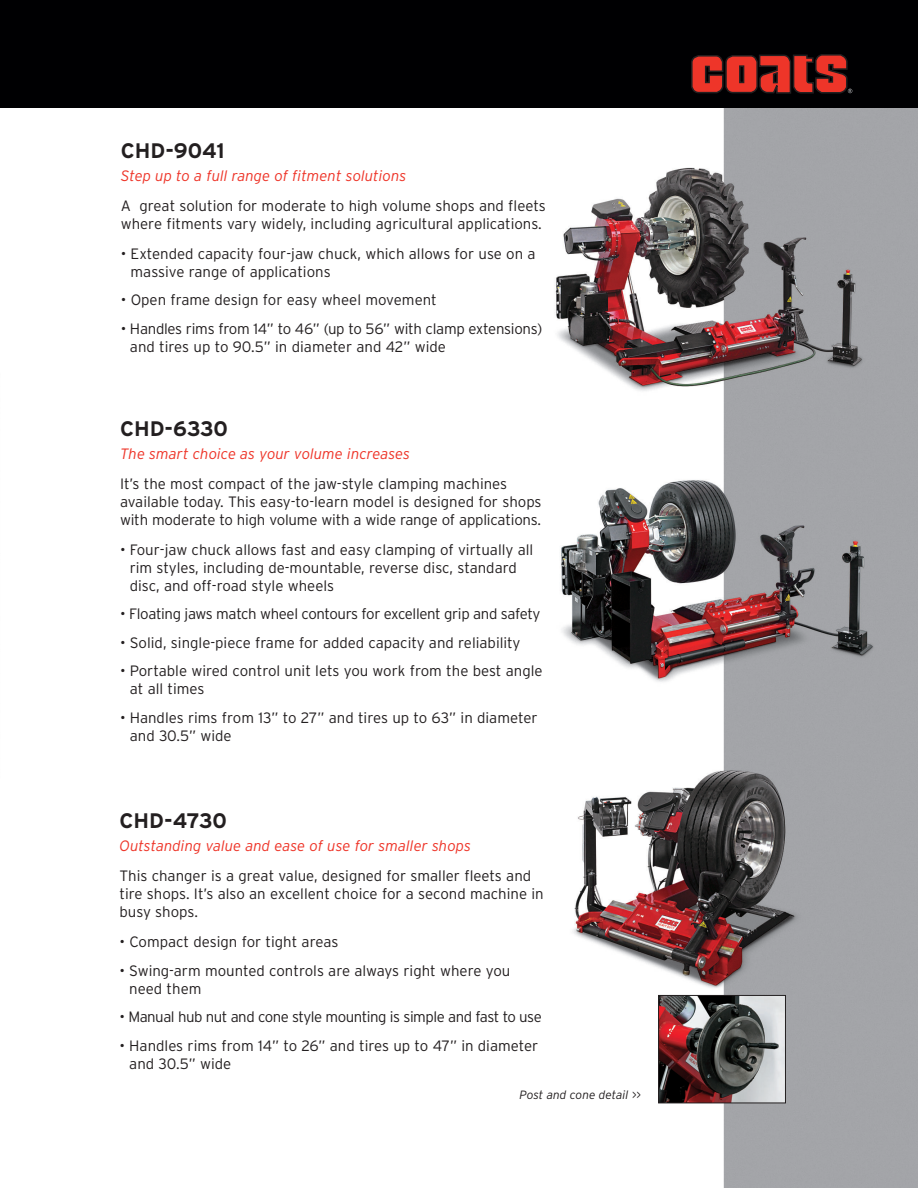
<style>
.page{position:relative;width:918px;height:1188px;background:#fff}
.page>*{position:absolute;margin:0;border:0;box-sizing:border-box;transform-origin:0 0}
.t1{font:700 21px "Interstate";color:#231f20}
.t2{font:300 15px/18px "Interstate";color:#231f20}
.t3{font:italic 300 15px "Interstate";color:#ee3529}
.t4{font:300 15px/18px "Interstate";letter-spacing:-.02em;color:#231f20}
.t5{font:300 15px "Interstate";letter-spacing:-.025em;color:#231f20}
.t6{font:300 15px "Interstate";letter-spacing:-.03em;color:#231f20}
.t7{font:italic 300 12px "Interstate";color:#231f20}
</style>
<div class="page">
<img style="left:555px;top:108px;width:363px;height:1080px">
<img style="left:660px;top:997px;width:124px;height:104px">
<div style="left:658px;top:995px;width:128px;height:108px;border:1px solid #231f20"></div>
<div style="left:0;top:0;width:918px;height:108px;background:#000002"></div>
<svg style="left:691px;top:54px;width:161px;height:40px"></svg>
<h1 class="t1" style="left:121px;top:143px;width:105px">CHD-9041</h1>
<p class="t3" style="left:121px;top:170px;width:287px">Step up to a full range of fitment solutions</p>
<p class="t2" style="left:121px;top:198px;width:427px">A great solution for moderate to high volume shops and fleets where fitments vary widely, including agricultural applications.</p>
<p class="t2" style="left:131px;top:246px;width:407px;text-indent:-10px">• Extended capacity four-jaw chuck, which allows for use on a massive range of applications</p>
<p class="t2" style="left:121px;top:292px;width:318px">• Open frame design for easy wheel movement</p>
<p class="t4" style="left:130px;top:321px;width:414px;text-indent:-9px">• Handles rims from 14” to 46” (up to 56” with clamp extensions) and tires up to 90.5” in diameter and 42” wide</p>
<h1 class="t1" style="left:120px;top:421px;width:110px">CHD-6330</h1>
<p class="t3" style="left:120px;top:448px;width:292px">The smart choice as your volume increases</p>
<p class="t2" style="left:120px;top:476px;width:423px">It’s the most compact of the jaw-style clamping machines available today. This easy-to-learn model is designed for shops with moderate to high volume with a wide range of applications.</p>
<p class="t2" style="left:130px;top:542px;width:405px;text-indent:-10px">• Four-jaw chuck allows fast and easy clamping of virtually all rim styles, including de-mountable, reverse disc, standard disc, and off-road style wheels</p>
<p class="t5" style="left:120px;top:608px;width:422px">• Floating jaws match wheel contours for excellent grip and safety</p>
<p class="t2" style="left:120px;top:635px;width:402px">• Solid, single-piece frame for added capacity and reliability</p>
<p class="t2" style="left:130px;top:663px;width:414px;text-indent:-10px">• Portable wired control unit lets you work from the best angle at all times</p>
<p class="t2" style="left:130px;top:710px;width:409px;text-indent:-10px">• Handles rims from 13” to 27” and tires up to 63” in diameter and 30.5” wide</p>
<h1 class="t1" style="left:120px;top:813px;width:109px">CHD-4730</h1>
<p class="t3" style="left:120px;top:840px;width:353px">Outstanding value and ease of use for smaller shops</p>
<p class="t2" style="left:120px;top:868px;width:426px">This changer is a great value, designed for smaller fleets and tire shops. It’s also an excellent choice for a second machine in busy shops.</p>
<p class="t2" style="left:120px;top:934px;width:220px">• Compact design for tight areas</p>
<p class="t2" style="left:129px;top:963px;width:383px;text-indent:-10px">• Swing-arm mounted controls are always right where you need them</p>
<p class="t6" style="left:120px;top:1011px;width:424px">• Manual hub nut and cone style mounting is simple and fast to use</p>
<p class="t2" style="left:129px;top:1038px;width:411px;text-indent:-10px">• Handles rims from 14” to 26” and tires up to 47” in diameter and 30.5” wide</p>
<p class="t7" style="left:520px;top:1090px;width:123px">Post and cone detail &gt;&gt;</p>
</div>
